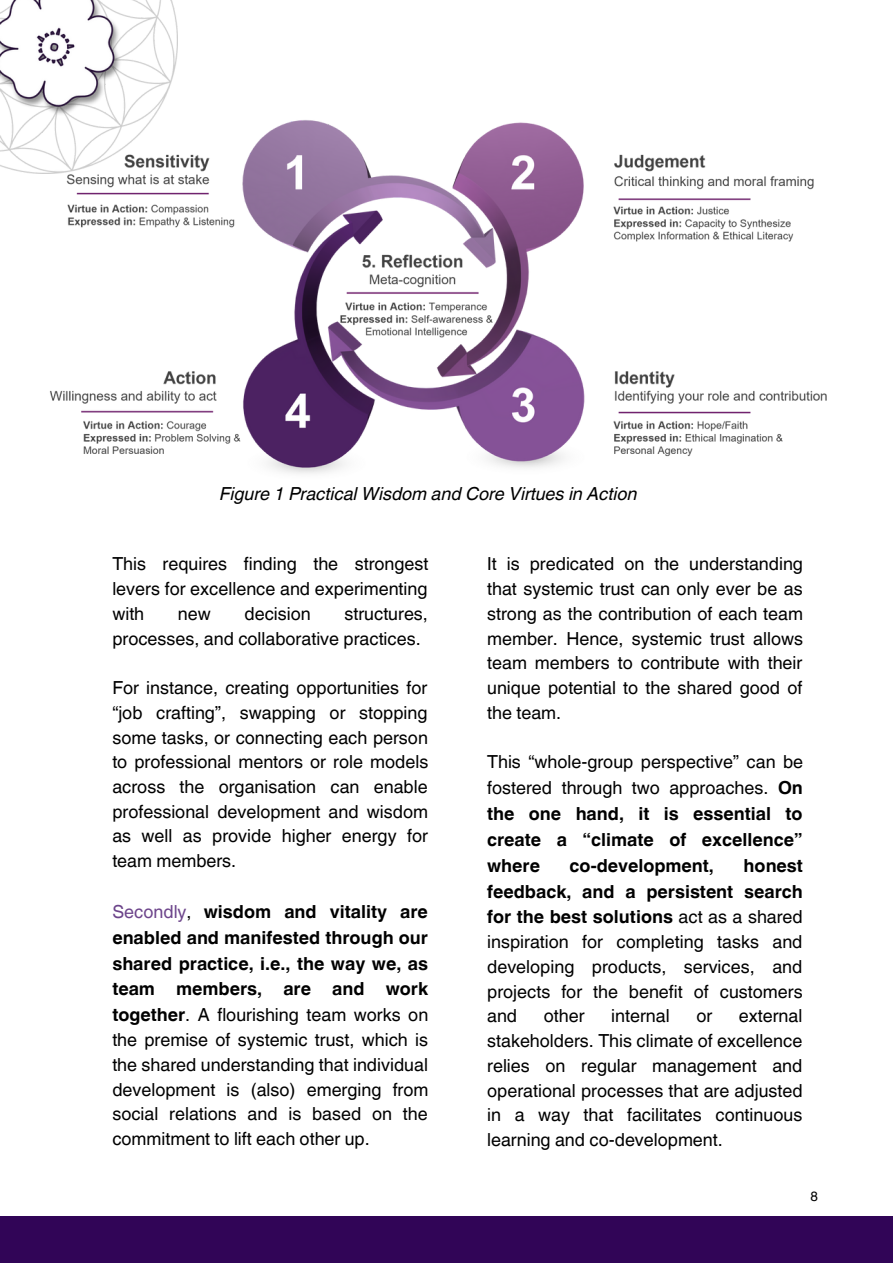
<style>
.page{position:relative;width:893px;height:1264px;background:#fff}
.page>*{position:absolute;margin:0;border:0;box-sizing:border-box;transform-origin:0 0}
.t1{font:18px/24.8px "Helvetica World";color:#000;text-align:justify}
.t2{font:italic 18px "Helvetica World";color:#000}
.t3{font:700 18px "Helvetica World";color:#000}
.t4{font:13.5px "Helvetica World";color:#000}
.s1{color:#6d458b}
.s2{font-weight:700}
</style>
<div class="page">
<div style="left:0;top:1216px;width:892px;height:46px;background:#310557"></div>
<img style="left:0;top:0;width:178px;height:171px">
<img style="left:0;top:0;width:122px;height:163px">
<img style="left:15px;top:119px;width:812px;height:355px">
<p class="t2" style="left:220px;top:479px;width:419px">Figure 1 Practical Wisdom and Core Virtues in Action</p>
<p class="t1" style="left:112px;top:551px;width:317px">This requires finding the strongest levers for excellence and experimenting with</p>
<p class="t1" style="left:178px;top:601px;width:34px">new</p>
<p class="t1" style="left:244px;top:601px;width:68px">decision</p>
<p class="t1" style="left:112px;top:601px;width:317px;text-indent:232px">structures, processes, and collaborative practices.</p>
<p class="t1" style="left:112px;top:675px;width:317px">For instance, creating opportunities for “job crafting”, swapping or stopping some tasks, or connecting each person to professional mentors or role models across the organisation can enable professional development and wisdom as well as provide higher energy for team members.</p>
<p class="t1" style="left:112px;top:899px;width:317px;line-height:25.2px"><span class="s1">Secondly</span>, <span class="s2">wisdom and vitality are enabled and manifested through our shared practice, i.e., the way we, as team members, are and work together</span>. A flourishing team works on the premise of systemic trust, which is the shared understanding that individual development is (also) emerging from social relations and is based on the commitment to lift each other up.</p>
<p class="t1" style="left:487px;top:551px;width:317px">It is predicated on the understanding that systemic trust can only ever be as strong as the contribution of each team member. Hence, systemic trust allows team members to contribute with their unique potential to the shared good of the team.</p>
<p class="t1" style="left:487px;top:749px;width:317px;line-height:25.8px">This “whole-group perspective” can be fostered through two approaches. <span class="s2">On the one hand, it is essential to create a “climate of excellence” where</span></p>
<p class="t1" style="left:487px;top:853px;width:317px;text-indent:256px"><span class="s2">honest feedback, and a persistent search for the best solutions</span> act as a shared inspiration for completing tasks and developing products, services, and projects for the benefit of customers and</p>
<p class="t3" style="left:569px;top:850px;width:146px">co-development,</p>
<p class="t1" style="left:487px;top:1003px;width:317px;text-indent:252px">external stakeholders. This climate of excellence relies on regular management and operational processes that are adjusted in a way that facilitates continuous learning and co-development.</p>
<p class="t1" style="left:544px;top:1003px;width:42px">other</p>
<p class="t1" style="left:611px;top:1003px;width:60px">internal</p>
<p class="t1" style="left:696px;top:1003px;width:17px">or</p>
<p class="t4" style="left:810px;top:1188px;width:9px">8</p>
</div>
